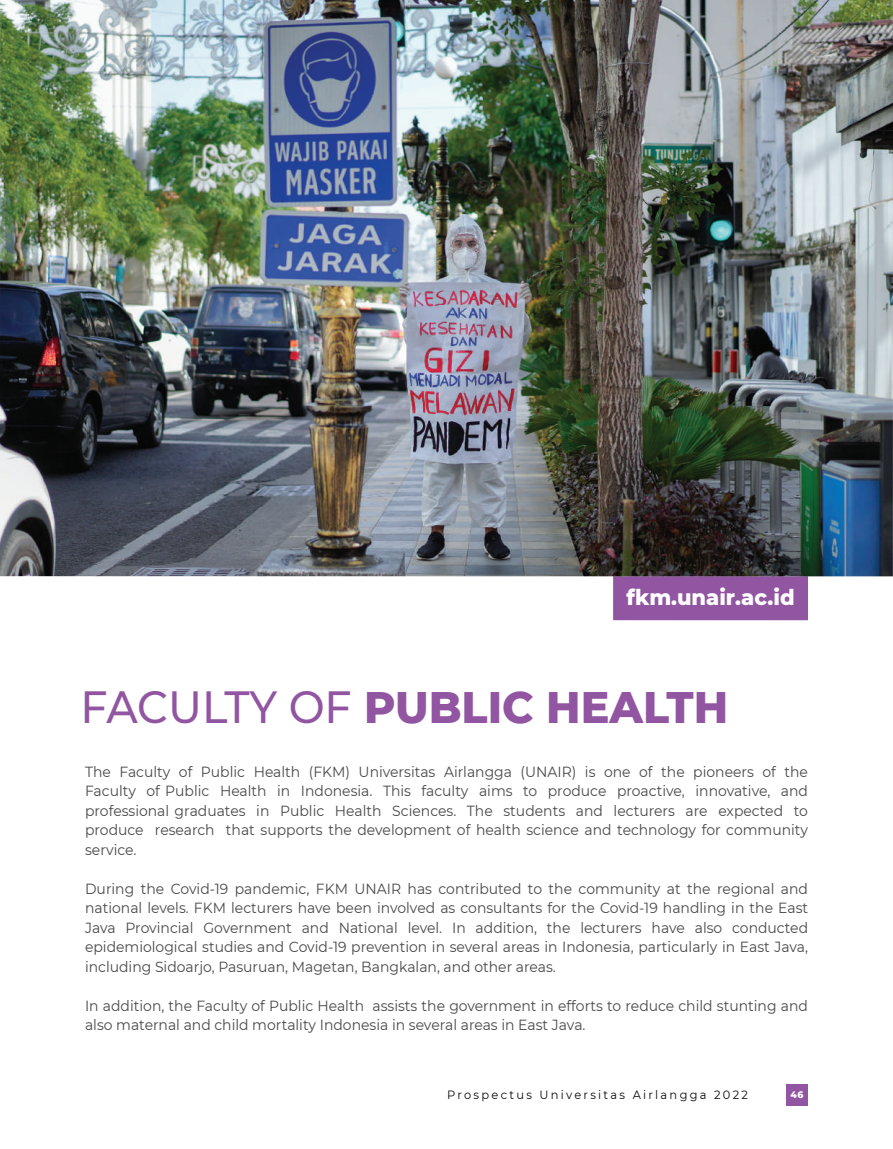
<style>
.page{position:relative;width:893px;height:1149px;background:#fff}
.page>*{position:absolute;margin:0;border:0;box-sizing:border-box;transform-origin:0 0}
.t1{font:800 45px "Montserrat";color:#9155a2;scale:.95 1}
.t2{font:800 22.05px "Montserrat";color:#fff;scale:.95 1}
.t3{font:14.7px/19.5px "Montserrat";color:#4a494a;text-align:justify;scale:.95 1}
.t4{font:12px "Montserrat";letter-spacing:.2em;color:#080a09;scale:.95 1}
.t5{font:800 9.6px "Montserrat";color:#fff;scale:.95 1}
.s1{font-weight:500}
</style>
<div class="page">
<div style="left:786px;top:1083px;width:22px;height:22px;background:#9155a2"></div>
<div style="left:613px;top:576px;width:195px;height:44px;background:#9155a2"></div>
<img style="left:0;top:0;width:893px;height:576px">
<h2 class="t2" style="left:626px;top:580px;width:178px">fkm.unair.ac.id</h2>
<h1 class="t1" style="left:81px;top:673px;width:683px"><span class="s1">FACULTY OF</span> PUBLIC HEALTH</h1>
<p class="t3" style="left:85px;top:760px;width:763px">The Faculty of Public Health (FKM) Universitas Airlangga (UNAIR) is one of the pioneers of the Faculty of Public Health in Indonesia. This faculty aims to produce proactive, innovative, and professional graduates in Public Health Sciences. The students and lecturers are expected to produce research that supports the development of health science and technology for community service.</p>
<p class="t3" style="left:85px;top:877px;width:763px">During the Covid-19 pandemic, FKM UNAIR has contributed to the community at the regional and national levels. FKM lecturers have been involved as consultants for the Covid-19 handling in the East Java Provincial Government and National level. In addition, the lecturers have also conducted epidemiological studies and Covid-19 prevention in several areas in Indonesia, particularly in East Java, including Sidoarjo, Pasuruan, Magetan, Bangkalan, and other areas.</p>
<p class="t3" style="left:85px;top:994px;width:762px">In addition, the Faculty of Public Health assists the government in efforts to reduce child stunting and also maternal and child mortality Indonesia in several areas in East Java.</p>
<p class="t4" style="left:447px;top:1086px;width:318px">Prospectus Universitas Airlangga 2022</p>
<p class="t5" style="left:790px;top:1086px;width:15px">46</p>
</div>
